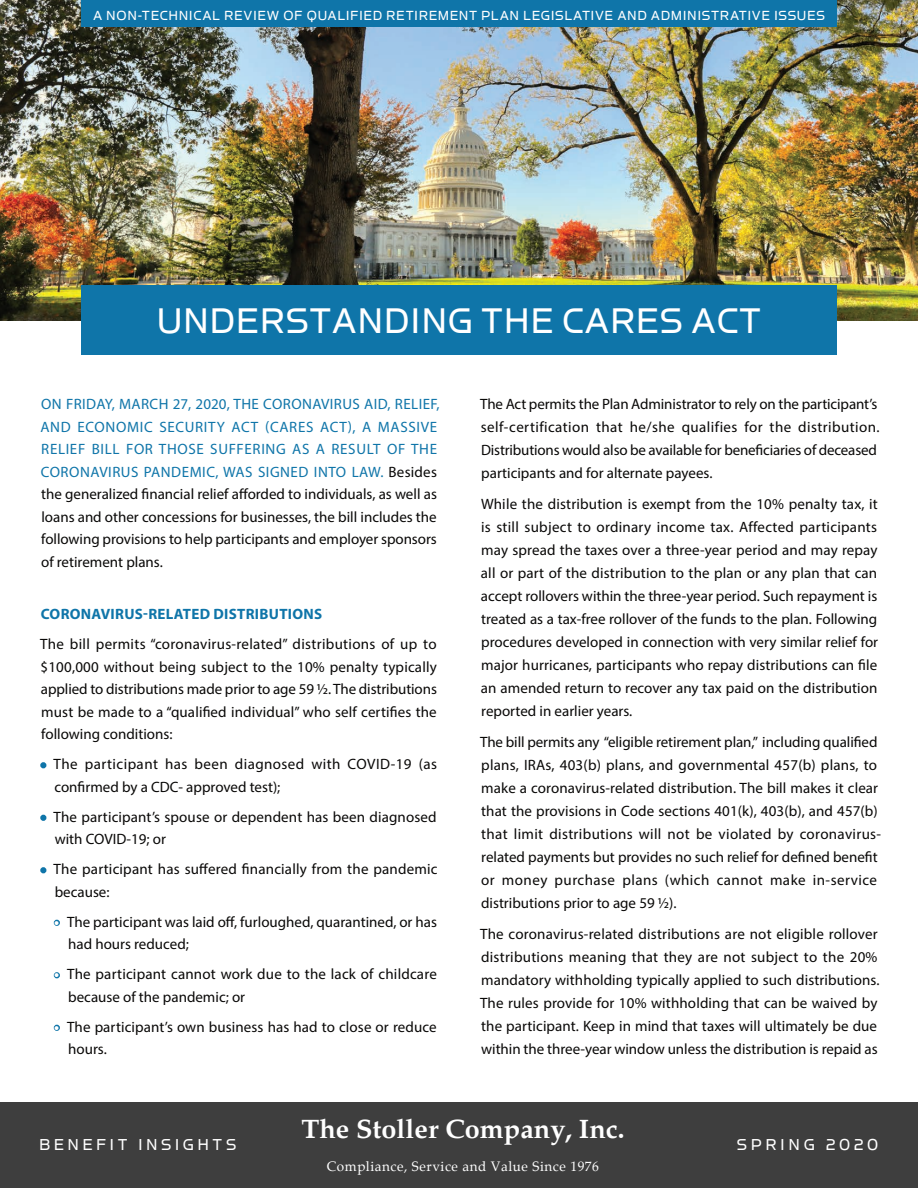
<style>
.page{position:relative;width:918px;height:1188px;background:#fff}
.page>*{position:absolute;margin:0;border:0;box-sizing:border-box;transform-origin:0 0}
.t1{font:40.5px "Simian Display Orangutan";letter-spacing:.015em;color:#fff}
.t2{font:700 27px "Palatino";color:#fff}
.t3{font:18px "Simian Display Orangutan";letter-spacing:.19em;color:#fff}
.t4{font:15px/23.1px "Myriad Pro";letter-spacing:.005em;color:#090807}
.t5{font:15px "Simian Display Orangutan";letter-spacing:.04em;color:#fff}
.t6{font:15px/22.5px "Myriad Pro";letter-spacing:.03em;color:#090807}
.t7{font:700 15px "Myriad Pro";letter-spacing:.02em;color:#0f75a9}
.t8{font:13.5px "Palatino";letter-spacing:.04em;color:#fff}
.s1{color:#0f75a9}
.s2{font-weight:700;color:#0f75a9}
</style>
<div class="page">
<div style="left:0;top:1102px;width:918px;height:86px;background:#3e3e3e"></div>
<img style="left:0;top:0;width:918px;height:320px">
<div style="left:81px;top:0;width:756px;height:27px;background:#0f75a9"></div>
<div style="left:81px;top:286px;width:756px;height:69px;background:#0f75a9"></div>
<p class="t5" style="left:93px;top:8px;width:733px">A NON-TECHNICAL REVIEW OF QUALIFIED RETIREMENT PLAN LEGISLATIVE AND ADMINISTRATIVE ISSUES</p>
<h1 class="t1" style="left:157px;top:300px;width:606px">UNDERSTANDING THE CARES ACT</h1>
<p class="t4" style="left:40px;top:393px;width:401px;line-height:22.5px"><span class="s1">ON FRIDAY, MARCH 27, 2020, THE CORONAVIRUS AID, RELIEF, AND ECONOMIC SECURITY ACT (CARES ACT), A MASSIVE RELIEF BILL FOR THOSE SUFFERING AS A RESULT OF THE CORONAVIRUS PANDEMIC, WAS SIGNED INTO LAW.</span> Besides the generalized financial relief afforded to individuals, as well as loans and other concessions for businesses, the bill includes the following provisions to help participants and employer sponsors of retirement plans.</p>
<p class="t7" style="left:41px;top:604px;width:283px">CORONAVIRUS-RELATED DISTRIBUTIONS</p>
<p class="t4" style="left:40px;top:633px;width:398px;line-height:22.5px;text-align:justify">The bill permits “coronavirus-related” distributions of up to $100,000 without being subject to the 10% penalty typically applied to distributions made prior to age 59 ½. The distributions must be made to a “qualified individual” who self certifies the following conditions:</p>
<p class="t6" style="left:54px;top:753px;width:384px;text-indent:-14px"><span class="s2">•</span> The participant has been diagnosed with COVID-19 (as confirmed by a CDC- approved test);</p>
<p class="t4" style="left:55px;top:805px;width:383px;line-height:22.5px;text-indent:-14px"><span class="s2">•</span> The participant’s spouse or dependent has been diagnosed with COVID-19; or</p>
<p class="t4" style="left:55px;top:858px;width:384px;line-height:22.5px;text-indent:-14px"><span class="s2">•</span> The participant has suffered financially from the pandemic because:</p>
<p class="t4" style="left:68px;top:910px;width:370px;line-height:22.5px;text-indent:-14px"><span class="s2">•</span> The participant was laid off, furloughed, quarantined, or has had hours reduced;</p>
<p class="t4" style="left:68px;top:963px;width:370px;line-height:22.5px;text-indent:-14px"><span class="s2">•</span> The participant cannot work due to the lack of childcare because of the pandemic; or</p>
<p class="t4" style="left:68px;top:1015px;width:370px;line-height:22.5px;text-indent:-14px"><span class="s2">•</span> The participant’s own business has had to close or reduce hours.</p>
<p class="t4" style="left:480px;top:392px;width:401px">The Act permits the Plan Administrator to rely on the participant’s self-certification that he/she qualifies for the distribution.<br>Distributions would also be available for beneficiaries of deceased participants and for alternate payees.</p>
<p class="t4" style="left:481px;top:492px;width:399px;text-align:justify">While the distribution is exempt from the 10% penalty tax, it is still subject to ordinary income tax. Affected participants may spread the taxes over a three-year period and may repay all or part of the distribution to the plan or any plan that can accept rollovers within the three-year period. Such repayment is treated as a tax-free rollover of the funds to the plan. Following procedures developed in connection with very similar relief for major hurricanes, participants who repay distributions can file an amended return to recover any tax paid on the distribution reported in earlier years.</p>
<p class="t4" style="left:480px;top:730px;width:403px">The bill permits any “eligible retirement plan,” including qualified plans, IRAs, 403(b) plans, and governmental 457(b) plans, to make a coronavirus-related distribution. The bill makes it clear that the provisions in Code sections 401(k), 403(b), and 457(b) that limit distributions will not be violated by coronavirus&shy;related payments but provides no such relief for defined benefit or money purchase plans (which cannot make in-service distributions prior to age 59 ½).</p>
<p class="t4" style="left:480px;top:922px;width:401px">The coronavirus-related distributions are not eligible rollover distributions meaning that they are not subject to the 20% mandatory withholding typically applied to such distributions.<br>The rules provide for 10% withholding that can be waived by the participant. Keep in mind that taxes will ultimately be due within the three-year window unless the distribution is repaid as</p>
<h2 class="t2" style="left:301px;top:1113px;width:325px">The Stoller Company, Inc.</h2>
<p class="t8" style="left:327px;top:1158px;width:274px">Compliance, Service and Value Since 1976</p>
<p class="t3" style="left:39px;top:1136px;width:199px">BENEFIT INSIGHTS</p>
<p class="t3" style="left:737px;top:1136px;width:143px">SPRING 2020</p>
</div>
